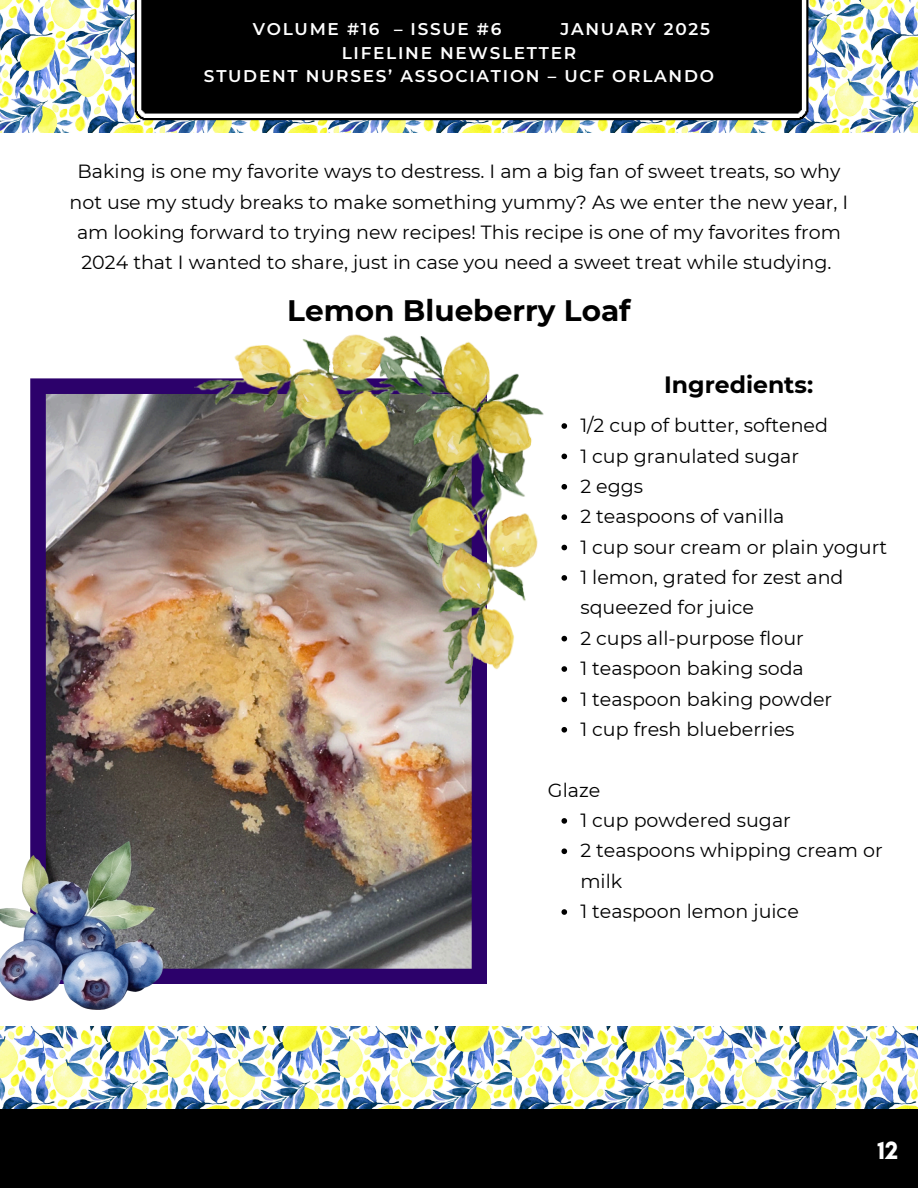
<style>
.page{position:relative;width:918px;height:1188px;background:#fff}
.page>*{position:absolute;margin:0;border:0;box-sizing:border-box;transform-origin:0 0}
.t1{font:700 29.55px "Montserrat";color:#000}
.t2{font:700 25.5px "Glacial Indifference";color:#fff}
.t3{font:700 23.55px "Montserrat";color:#000}
.t4{font:19.05px/30.3px "Montserrat";color:#000}
.t5{font:600 16.95px "Montserrat";letter-spacing:.1em;color:#fff}
</style>
<div class="page">
<img style="left:856px;top:1027px;width:62px;height:82px">
<img style="left:684px;top:1027px;width:172px;height:82px">
<img style="left:512px;top:1027px;width:172px;height:82px">
<img style="left:339px;top:1027px;width:173px;height:82px">
<img style="left:167px;top:1027px;width:172px;height:82px">
<img style="left:0;top:1027px;width:167px;height:82px">
<div style="left:0;top:1109px;width:918px;height:79px;background:#000"></div>
<img style="left:0;top:0;width:918px;height:133px">
<svg style="left:135px;top:0;width:673px;height:120px;background:#0a0a0a"></svg>
<div style="left:137px;top:0;width:669px;height:118px;background:#000"></div>
<img style="left:30px;top:378px;width:457px;height:606px">
<img style="left:0;top:841px;width:163px;height:169px">
<img style="left:185px;top:334px;width:359px;height:376px">
<svg style="left:561px;top:423px;width:6px;height:6px"></svg>
<svg style="left:561px;top:454px;width:6px;height:5px"></svg>
<svg style="left:561px;top:484px;width:6px;height:6px"></svg>
<svg style="left:561px;top:514px;width:6px;height:6px"></svg>
<svg style="left:561px;top:545px;width:6px;height:5px"></svg>
<svg style="left:561px;top:575px;width:6px;height:6px"></svg>
<svg style="left:561px;top:636px;width:6px;height:5px"></svg>
<svg style="left:561px;top:666px;width:6px;height:6px"></svg>
<svg style="left:561px;top:697px;width:6px;height:5px"></svg>
<svg style="left:561px;top:727px;width:6px;height:6px"></svg>
<svg style="left:561px;top:818px;width:6px;height:6px"></svg>
<svg style="left:561px;top:848px;width:6px;height:6px"></svg>
<svg style="left:561px;top:909px;width:6px;height:6px"></svg>
<p class="t5" style="left:253px;top:19px;width:250px">VOLUME #16 – ISSUE #6</p>
<p class="t5" style="left:561px;top:19px;width:151px">JANUARY 2025</p>
<p class="t5" style="left:342px;top:42px;width:236px">LIFELINE NEWSLETTER</p>
<p class="t5" style="left:204px;top:66px;width:512px">STUDENT NURSES’ ASSOCIATION – UCF ORLANDO</p>
<p class="t4" style="left:70px;top:156px;width:780px;text-align:center">Baking is one my favorite ways to destress. I am a big fan of sweet treats, so why not use my study breaks to make something yummy? As we enter the new year, I am looking forward to trying new recipes! This recipe is one of my favorites from 2024 that I wanted to share, just in case you need a sweet treat while studying.</p>
<p class="t1" style="left:287px;top:292px;width:345px">Lemon Blueberry Loaf</p>
<p class="t3" style="left:664px;top:370px;width:150px">Ingredients:</p>
<p class="t4" style="left:580px;top:410px;width:249px">1/2 cup of butter, softened</p>
<p class="t4" style="left:580px;top:441px;width:220px">1 cup granulated sugar</p>
<h3 class="t4" style="left:580px;top:471px;width:64px">2 eggs</h3>
<h1 class="t4" style="left:580px;top:501px;width:206px">2 teaspoons of vanilla</h1>
<p class="t4" style="left:580px;top:532px;width:308px">1 cup sour cream or plain yogurt</p>
<h2 class="t4" style="left:580px;top:562px;width:265px">1 lemon, grated for zest and squeezed for juice</h2>
<p class="t4" style="left:580px;top:623px;width:225px">2 cups all-purpose flour</p>
<p class="t4" style="left:580px;top:653px;width:225px">1 teaspoon baking soda</p>
<p class="t4" style="left:580px;top:684px;width:253px">1 teaspoon baking powder</p>
<p class="t4" style="left:580px;top:714px;width:216px">1 cup fresh blueberries</p>
<p class="t4" style="left:548px;top:775px;width:54px">Glaze</p>
<p class="t4" style="left:580px;top:805px;width:212px">1 cup powdered sugar</p>
<p class="t4" style="left:580px;top:835px;width:304px">2 teaspoons whipping cream or milk</p>
<p class="t4" style="left:580px;top:896px;width:220px">1 teaspoon lemon juice</p>
<p class="t2" style="left:877px;top:1135px;width:22px">12</p>
</div>
